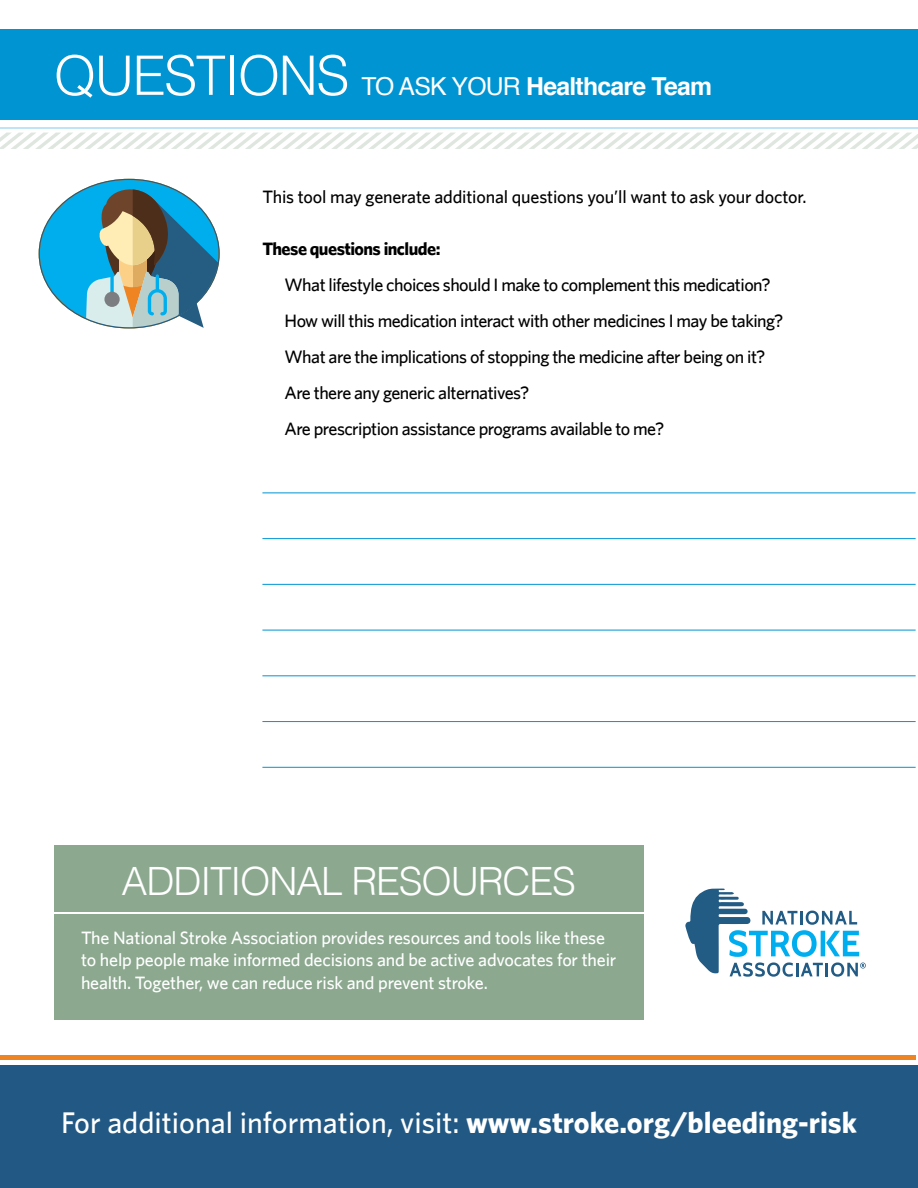
<style>
.page{position:relative;width:918px;height:1188px;background:#fff}
.page>*{position:absolute;margin:0;border:0;box-sizing:border-box;transform-origin:0 0}
.t1{font:300 39px "Helvetica";letter-spacing:-.03em;color:#fff}
.t2{font:500 30px "Whitney";color:#fff}
.t3{font:700 24.75px "Helvetica";letter-spacing:-.03em;color:#fff}
.t4{font:500 18px/36px "Whitney";letter-spacing:-.03em;color:#000}
.t5{font:500 18px/22.5px "Whitney";letter-spacing:-.01em;color:#fff}
.t6{font:500 18px "Whitney";letter-spacing:-.01em;color:#000}
.t7{font:700 18px "Whitney";letter-spacing:-.03em;color:#000}
.s1{font-weight:300;font-size:54.45px}
.s2{font-weight:400}
.s3{font-weight:700}
</style>
<div class="page">
<div style="left:54px;top:845px;width:590px;height:175px;background:#8ca990"></div>
<div style="left:0;top:1066px;width:918px;height:122px;background:#225984"></div>
<div style="left:0;top:29px;width:918px;height:91px;background:#0194d3"></div>
<svg style="left:0;top:133px;width:918px;height:16px"></svg>
<hr style="left:0;top:127px;width:918px;height:2px;background:#0194d3">
<hr style="left:262px;top:493px;width:654px;height:1px;background:#0194d3">
<hr style="left:262px;top:538px;width:654px;height:1px;background:#0194d3">
<hr style="left:262px;top:584px;width:654px;height:1px;background:#0194d3">
<hr style="left:262px;top:630px;width:654px;height:1px;background:#0194d3">
<hr style="left:262px;top:676px;width:654px;height:1px;background:#0194d3">
<hr style="left:262px;top:721px;width:654px;height:1px;background:#0194d3">
<hr style="left:262px;top:767px;width:654px;height:1px;background:#0194d3">
<hr style="left:0;top:912px;width:644px;height:1px;background:#fff">
<svg style="left:685px;top:889px;width:181px;height:88px"></svg>
<div style="left:0;top:1055px;width:916px;height:5px;background:#ef8423"></div>
<div style="left:39px;top:179px;width:180px;height:149px;background:#00aded;border-radius:50%"></div>
<svg style="left:86px;top:179px;width:132px;height:149px"></svg>
<h3 class="t3" style="left:54px;top:66px;width:660px"><span class="s1">QUESTIONS</span> <span class="s2">TO ASK YOUR</span> Healthcare Team</h3>
<p class="t6" style="left:262px;top:186px;width:546px">This tool may generate additional questions you’ll want to ask your doctor.</p>
<p class="t7" style="left:262px;top:238px;width:180px">These questions include:</p>
<p class="t4" style="left:285px;top:267px;width:501px">What lifestyle choices should I make to complement this medication?<br>How will this medication interact with other medicines I may be taking?<br>What are the implications of stopping the medicine after being on it?<br>Are there any generic alternatives?<br>Are prescription assistance programs available to me?</p>
<h1 class="t1" style="left:122px;top:848px;width:456px">ADDITIONAL RESOURCES</h1>
<p class="t5" style="left:81px;top:926px;width:537px">The National Stroke Association provides resources and tools like these to help people make informed decisions and be active advocates for their health. Together, we can reduce risk and prevent stroke.</p>
<h2 class="t2" style="left:61px;top:1105px;width:797px">For additional information, visit: <span class="s3">www.stroke.org/bleeding-risk</span></h2>
</div>
